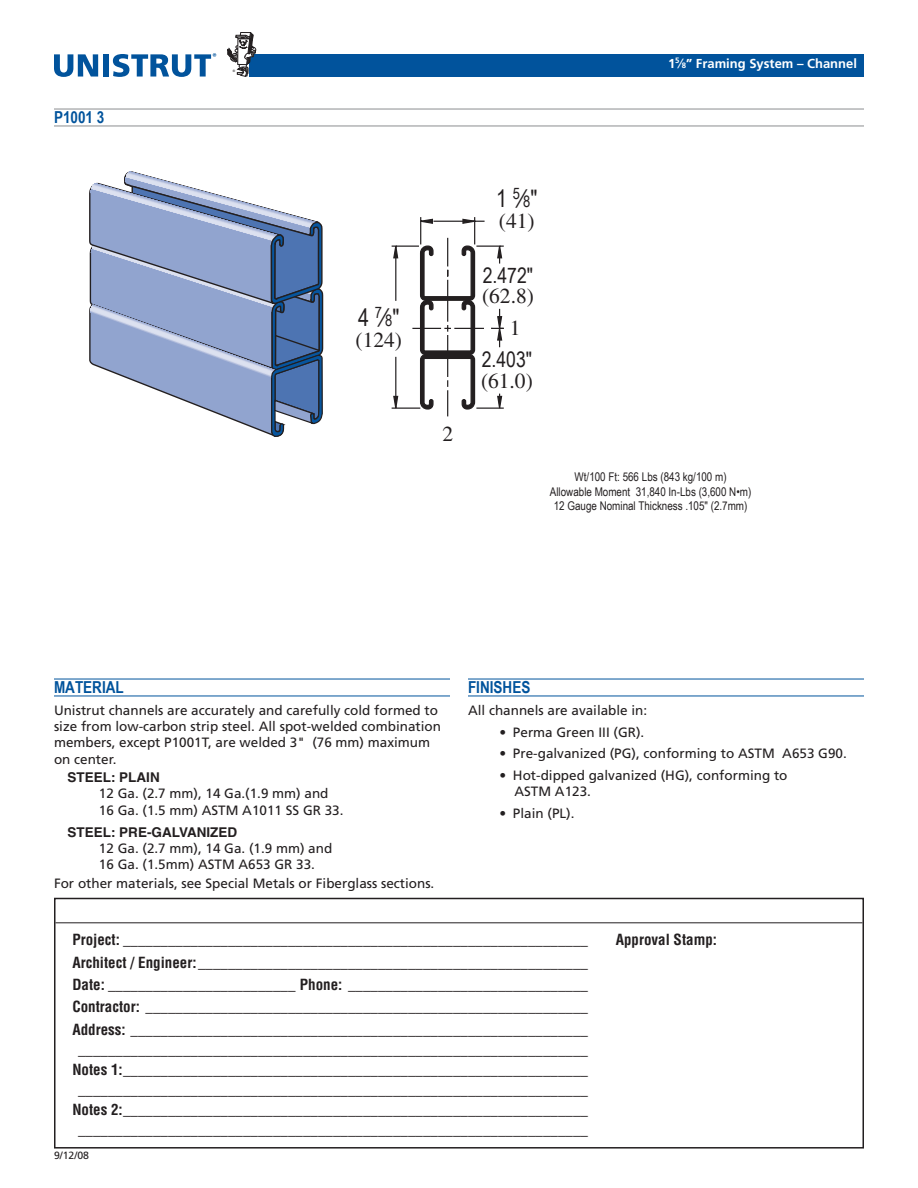
<style>
.page{position:relative;width:918px;height:1188px;background:#fff}
.page>*{position:absolute;margin:0;border:0;box-sizing:border-box;transform-origin:0 0}
.t1{font:24.15px "Arial Narrow";color:#231f20}
.t2{font:21.45px "Times";color:#231f20}
.t3{font:21.45px "Arial Narrow";color:#231f20}
.t4{font:700 16.5px "Arial Narrow";color:#01539c}
.t5{font:700 16.5px "Arial Narrow";color:#01539c}
.t6{font:700 condensed 15px/20.2px "Helvetica";color:#231f20;text-align:justify}
.t7{font:13.5px/16.2px "Frutiger";color:#231f20}
.t8{font:700 13.5px "Helvetica";color:#231f20}
.t9{font:700 13.05px "Frutiger";color:#fff}
.t10{font:12px/14.4px "Arial Narrow";color:#231f20;text-align:center}
.t11{font:10.5px "Frutiger";color:#231f20}
.t12{font:3.15px "Helvetica";color:#231f20}
.s1{font-size:7.8px}
.s2{font-size:15.9px}
</style>
<div class="page">
<hr style="left:56px;top:923px;width:806px;height:1px;background:#231f20">
<div style="left:54px;top:898px;width:810px;height:251px;border:2px solid #231f20"></div>
<svg style="left:54px;top:54px;width:44px;height:23px"></svg>
<div style="left:103px;top:54px;width:6px;height:23px;background:#01539c"></div>
<svg style="left:113px;top:53px;width:103px;height:24px"></svg>
<div style="left:249px;top:54px;width:615px;height:22px;background:#01539c"></div>
<svg style="left:227px;top:32px;width:31px;height:45px"></svg>
<hr style="left:54px;top:679px;width:396px;height:1px;background:#01539c">
<hr style="left:54px;top:696px;width:396px;height:1px;background:#01539c">
<hr style="left:468px;top:679px;width:396px;height:1px;background:#01539c">
<hr style="left:468px;top:696px;width:396px;height:1px;background:#01539c">
<hr style="left:54px;top:109px;width:810px;height:1px;background:#8b8d90">
<hr style="left:54px;top:126px;width:810px;height:1px;background:#8b8d90">
<svg style="left:89px;top:171px;width:235px;height:266px"></svg>
<svg style="left:391px;top:217px;width:113px;height:199px"></svg>
<p class="t5" style="left:54px;top:108px;width:52px">P1001 3</p>
<p class="t12" style="left:233px;top:69px;width:4px">®</p>
<p class="t9" style="left:668px;top:56px;width:190px">1<sup>5</sup>⁄<span class="s1">8</span>” Framing System – Channel</p>
<h1 class="t1" style="left:358px;top:303px;width:43px">4 <sup>7</sup>⁄<span class="s2">8</span>"</h1>
<h2 class="t2" style="left:356px;top:328px;width:48px">(124)</h2>
<h2 class="t2" style="left:443px;top:422px;width:12px">2</h2>
<h1 class="t1" style="left:496px;top:185px;width:43px">1 <sup>5</sup>⁄<span class="s2">8</span>"</h1>
<h2 class="t2" style="left:499px;top:209px;width:37px">(41)</h2>
<h2 class="t3" style="left:483px;top:263px;width:52px">2.472"</h2>
<h2 class="t2" style="left:482px;top:284px;width:53px">(62.8)</h2>
<h2 class="t2" style="left:510px;top:316px;width:12px">1</h2>
<h2 class="t3" style="left:482px;top:347px;width:52px">2.403"</h2>
<h2 class="t2" style="left:481px;top:369px;width:53px">(61.0)</h2>
<p class="t10" style="left:550px;top:470px;width:203px">Wt/100 Ft: 566 Lbs (843 kg/100 m)<br>Allowable Moment 31,840 In-Lbs (3,600 N•m)<br>12 Gauge Nominal Thickness .105" (2.7mm)</p>
<p class="t4" style="left:54px;top:678px;width:71px">MATERIAL</p>
<p class="t7" style="left:54px;top:702px;width:389px">Unistrut channels are accurately and carefully cold formed to size from low-carbon strip steel. All spot-welded combination members, except P1001T, are welded 3" (76 mm) maximum on center.</p>
<p class="t8" style="left:68px;top:769px;width:94px">STEEL: PLAIN</p>
<p class="t7" style="left:99px;top:786px;width:246px">12 Ga. (2.7 mm), 14 Ga.(1.9 mm) and<br>16 Ga. (1.5 mm) ASTM A1011 SS GR 33.</p>
<p class="t8" style="left:68px;top:824px;width:171px">STEEL: PRE-GALVANIZED</p>
<p class="t7" style="left:99px;top:840px;width:235px">12 Ga. (2.7 mm), 14 Ga. (1.9 mm) and<br>16 Ga. (1.5mm) ASTM A653 GR 33.</p>
<p class="t7" style="left:54px;top:876px;width:382px">For other materials, see Special Metals or Fiberglass sections.</p>
<p class="t4" style="left:468px;top:678px;width:64px">FINISHES</p>
<p class="t7" style="left:468px;top:702px;width:181px">All channels are available in:</p>
<p class="t7" style="left:499px;top:724px;width:146px">• Perma Green III (GR).</p>
<p class="t7" style="left:499px;top:745px;width:349px">• Pre-galvanized (PG), conforming to ASTM A653 G90.</p>
<p class="t7" style="left:514px;top:767px;width:275px;text-indent:-15px">• Hot-dipped galvanized (HG), conforming to<br>ASTM A123.</p>
<p class="t7" style="left:499px;top:805px;width:77px">• Plain (PL).</p>
<p class="t6" style="left:72px;top:929px;width:517px">Project: ______________________________________________________________</p>
<p class="t6" style="left:616px;top:929px;width:103px">Approval Stamp:</p>
<p class="t6" style="left:72px;top:951px;width:517px;line-height:22.4px">Architect / Engineer:____________________________________________________ Date: _________________________ Phone: ________________________________ Contractor: ___________________________________________________________ Address: _____________________________________________________________</p>
<p class="t6" style="left:72px;top:1039px;width:517px;text-align:center">____________________________________________________________________ Notes 1:______________________________________________________________ ____________________________________________________________________ Notes 2:______________________________________________________________ ____________________________________________________________________</p>
<p class="t11" style="left:54px;top:1149px;width:37px">9/12/08</p>
</div>
